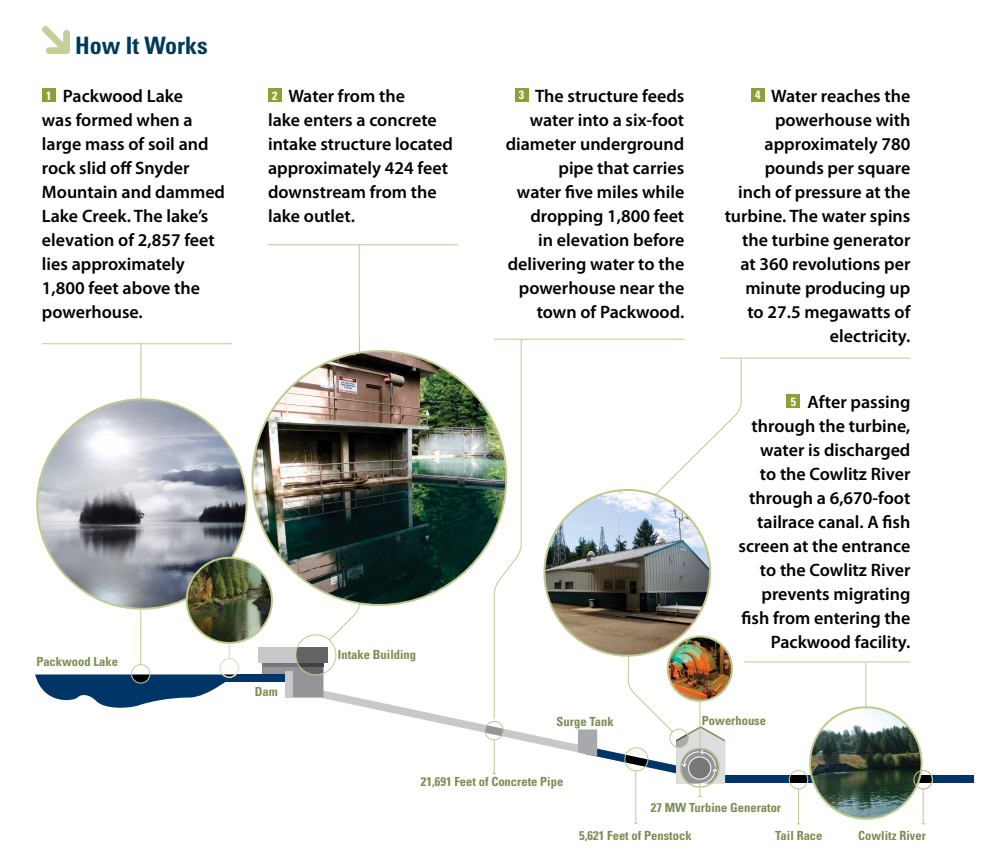
<style>
.page{position:relative;width:1008px;height:864px;background:#fff}
.page>*{position:absolute;margin:0;border:0;box-sizing:border-box;transform-origin:0 0}
.t1{font:700 condensed 24px "Univers";color:#003959}
.t2{font:600 18px/24px "Myriad Pro";color:#000;text-align:right}
.t3{font:700 condensed 12.55px "Univers";color:#7b8d53}
.s1{font-family:"Univers";font-weight:700;font-stretch:condensed;font-size:12px;color:#fff}
</style>
<div class="page">
<hr style="left:865px;top:663px;width:1px;height:77px;background:#beca90">
<div style="left:42px;top:89px;width:13px;height:13px;background:#8ba134"></div>
<div style="left:787px;top:394px;width:13px;height:14px;background:#8ba134"></div>
<div style="left:751px;top:88px;width:14px;height:14px;background:#8ba134"></div>
<div style="left:224px;top:674px;width:61px;height:8px;background:#003568"></div>
<div style="left:721px;top:776px;width:252px;height:7px;background:#003568"></div>
<div style="left:258px;top:648px;width:69px;height:15px;background:#c7c8ca"></div>
<svg style="left:35px;top:344px;width:200px;height:364px"></svg>
<div style="left:219px;top:658px;width:20px;height:20px;border:1px solid #e0e6cc;border-radius:50%"></div>
<hr style="left:229px;top:629px;width:1px;height:30px;background:#e0e6cc">
<img style="left:187px;top:558px;width:85px;height:85px;border-radius:43px">
<div style="left:186px;top:557px;width:87px;height:87px;border:2px solid #beca90;border-radius:50%"></div>
<hr style="left:635px;top:770px;width:1px;height:53px;background:#beca90">
<hr style="left:699px;top:681px;width:1px;height:116px;background:#beca90">
<div style="left:680px;top:748px;width:40px;height:40px;border:1px solid #beca90;border-radius:50%"></div>
<hr style="left:798px;top:783px;width:1px;height:41px;background:#beca90">
<svg style="left:789px;top:770px;width:19px;height:19px"></svg>
<div style="left:789px;top:776px;width:19px;height:7px;background:#000"></div>
<div style="left:789px;top:770px;width:19px;height:19px;border:1px solid #beca90;border-radius:50%"></div>
<hr style="left:923px;top:783px;width:1px;height:41px;background:#beca90">
<svg style="left:914px;top:770px;width:18px;height:19px"></svg>
<div style="left:914px;top:776px;width:18px;height:7px;background:#000"></div>
<img style="left:810px;top:709px;width:111px;height:110px">
<div style="left:809px;top:706px;width:114px;height:114px;border:2px solid #beca90;border-radius:50%"></div>
<div style="left:914px;top:770px;width:19px;height:19px;border:1px solid #beca90;border-radius:50%"></div>
<img style="left:668px;top:637px;width:64px;height:64px;border-radius:32px">
<hr style="left:720px;top:358px;width:190px;height:1px;background:#beca90">
<hr style="left:42px;top:343px;width:190px;height:1px;background:#beca90">
<svg style="left:42px;top:26px;width:28px;height:28px"></svg>
<div style="left:268px;top:89px;width:14px;height:13px;background:#8ba134"></div>
<div style="left:515px;top:88px;width:13px;height:14px;background:#8ba134"></div>
<img style="left:262px;top:244px;width:463px;height:541px">
<hr style="left:744px;top:662px;width:166px;height:1px;background:#beca90">
<h1 class="t1" style="left:75px;top:31px;width:134px">How It Works</h1>
<p class="t2" style="left:42px;top:84px;width:185px;text-align:left"><span class="s1">1</span> Packwood Lake<br>was formed when a large mass of soil and rock slid off Snyder<br>Mountain and dammed<br>Lake Creek. The lake’s elevation of 2,857 feet lies approximately<br>1,800 feet above the powerhouse.</p>
<p class="t3" style="left:36px;top:654px;width:83px">Packwood Lake</p>
<p class="t2" style="left:268px;top:84px;width:186px;text-align:left"><span class="s1">2</span> Water from the<br>lake enters a concrete intake structure located approximately 424 feet downstream from the lake outlet.</p>
<p class="t2" style="left:506px;top:84px;width:180px"><span class="s1">3</span> The structure feeds water into a six-foot diameter underground pipe that carries<br>water five miles while dropping 1,800 feet<br>in elevation before delivering water to the powerhouse near the town of Packwood.</p>
<p class="t2" style="left:725px;top:84px;width:187px"><span class="s1">4</span> Water reaches the powerhouse with approximately 780 pounds per square<br>inch of pressure at the turbine. The water spins the turbine generator at 360 revolutions per minute producing up to 27.5 megawatts of electricity.</p>
<p class="t3" style="left:255px;top:684px;width:25px">Dam</p>
<p class="t3" style="left:338px;top:647px;width:80px">Intake Building</p>
<p class="t3" style="left:557px;top:714px;width:59px">Surge Tank</p>
<p class="t3" style="left:421px;top:774px;width:144px">21,691 Feet of Concrete Pipe</p>
<p class="t2" style="left:739px;top:390px;width:173px"><span class="s1">5</span> After passing through the turbine, water is discharged<br>to the Cowlitz River through a 6,670-foot tailrace canal. A fish screen at the entrance to the Cowlitz River prevents migrating fish from entering the<br>Packwood facility.</p>
<p class="t3" style="left:702px;top:713px;width:66px">Powerhouse</p>
<p class="t3" style="left:651px;top:800px;width:132px">27 MW Turbine Generator</p>
<p class="t3" style="left:775px;top:828px;width:49px">Tail Race</p>
<p class="t3" style="left:858px;top:828px;width:69px">Cowlitz River</p>
<p class="t3" style="left:579px;top:828px;width:114px">5,621 Feet of Penstock</p>
</div>
